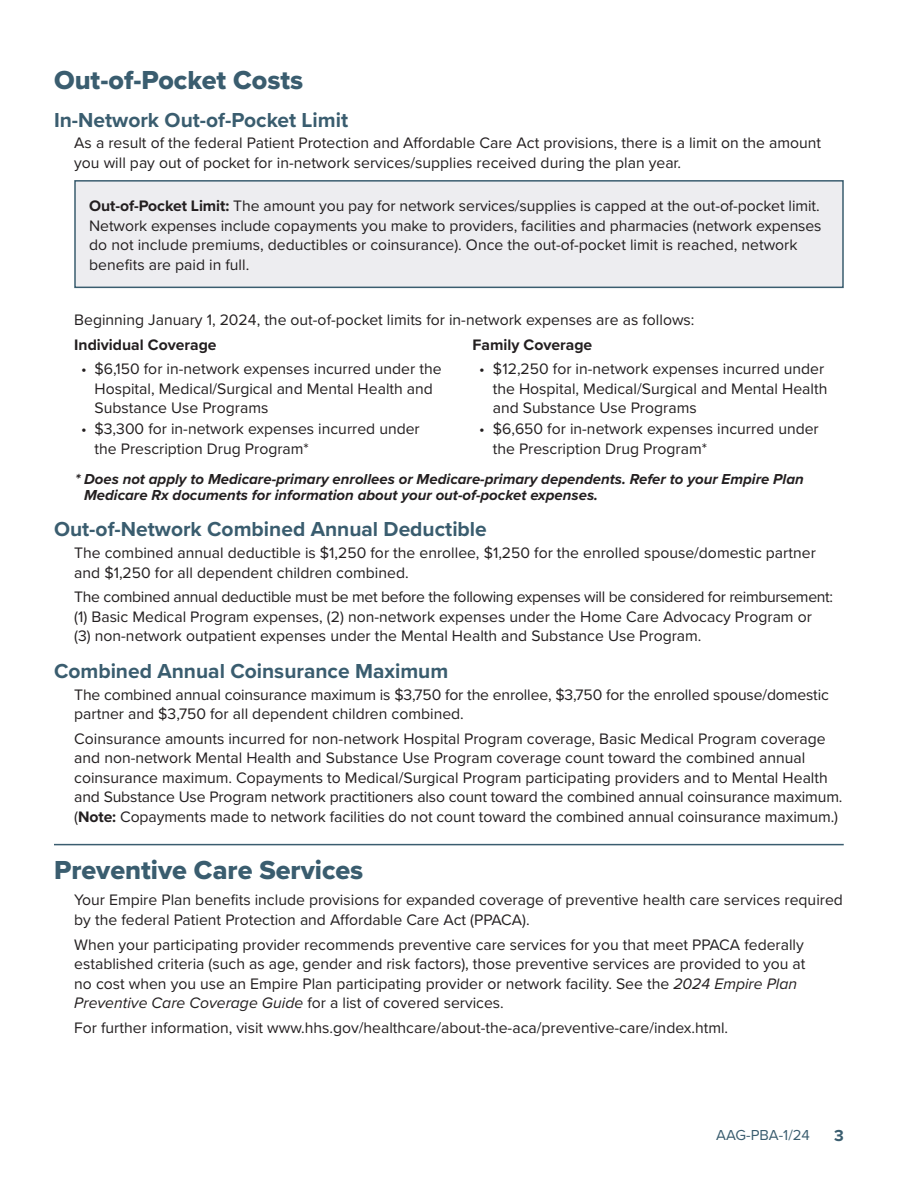
<style>
.page{position:relative;width:918px;height:1188px;background:#fff}
.page>*{position:absolute;margin:0;border:0;box-sizing:border-box;transform-origin:0 0}
._2024_AAG_Main_Head_Line_Above_18_21{font:27px "Proxima Nova Extrabld";color:#3a5d6f}
._2024_AAG_Main_Heads{font:27px "Proxima Nova Extrabld";color:#3a5d6f}
._2024_AAG_Secondary_Heads_14_16{font:700 21px "Proxima Nova";color:#3a5d6f}
.t1{font:700 16.5px "Proxima Nova";color:#3a5d6f}
._2024_AAG_body_10_5_13{font:15.75px/19.5px "Proxima Nova";color:#231f20}
._2024_AAG_body_bullet_10_5_13_two_columns{font:15.75px/19.5px "Proxima Nova";color:#231f20}
._2024_AAG_Callout_body_10_5_13{font:15.75px/19.5px "Proxima Nova";letter-spacing:-.005em;color:#231f20}
._2024_AAG_body_above_callout_10_5_13{font:15.75px/19.5px "Proxima Nova";color:#231f20}
._2024_AAG_body_two_columns_10_5_13{font:700 15.75px "Proxima Nova";color:#231f20}
._2024_AAG_Footnote_10_11_single_column{font:italic 700 15px/16.5px "Proxima Nova";color:#231f20}
.t2{font:15px "Proxima Nova";color:#3a5d6f}
.s1{font-weight:700}
.s2{font-style:italic}
</style>
<div class="page">
<hr style="left:54px;top:844px;width:790px;height:1px;background:#3a5d6f">
<div style="left:75px;top:181px;width:768px;height:106px;background:#ededf0"></div>
<div style="left:74px;top:180px;width:770px;height:108px;border:2px solid #3a5d6f"></div>
<p class="_2024_AAG_Main_Heads" style="left:54px;top:60px;width:251px">Out-of-Pocket Costs</p>
<p class="_2024_AAG_Secondary_Heads_14_16" style="left:54px;top:104px;width:296px">In-Network Out-of-Pocket Limit</p>
<p class="_2024_AAG_body_above_callout_10_5_13" style="left:74px;top:133px;width:748px">As a result of the federal Patient Protection and Affordable Care Act provisions, there is a limit on the amount you will pay out of pocket for in-network services/supplies received during the plan year.</p>
<p class="_2024_AAG_Callout_body_10_5_13" style="left:89px;top:195px;width:734px"><span class="s1">Out-of-Pocket Limit:</span> The amount you pay for network services/supplies is capped at the out-of-pocket limit.<br>Network expenses include copayments you make to providers, facilities and pharmacies (network expenses do not include premiums, deductibles or coinsurance). Once the out-of-pocket limit is reached, network benefits are paid in full.</p>
<p class="_2024_AAG_body_10_5_13" style="left:74px;top:309px;width:622px">Beginning January 1, 2024, the out-of-pocket limits for in-network expenses are as follows:</p>
<p class="_2024_AAG_body_two_columns_10_5_13" style="left:74px;top:333px;width:144px">Individual Coverage</p>
<p class="_2024_AAG_body_bullet_10_5_13_two_columns" style="left:94px;top:359px;width:349px;text-indent:-14px">• $6,150 for in-network expenses incurred under the<br>Hospital, Medical/Surgical and Mental Health and<br>Substance Use Programs</p>
<p class="_2024_AAG_body_bullet_10_5_13_two_columns" style="left:94px;top:418px;width:327px;text-indent:-14px">• $3,300 for in-network expenses incurred under the Prescription Drug Program*</p>
<p class="_2024_AAG_body_two_columns_10_5_13" style="left:472px;top:333px;width:121px">Family Coverage</p>
<p class="_2024_AAG_body_bullet_10_5_13_two_columns" style="left:493px;top:359px;width:336px;text-indent:-14px">• $12,250 for in-network expenses incurred under the Hospital, Medical/Surgical and Mental Health and Substance Use Programs</p>
<p class="_2024_AAG_body_bullet_10_5_13_two_columns" style="left:493px;top:418px;width:328px;text-indent:-14px">• $6,650 for in-network expenses incurred under the Prescription Drug Program*</p>
<p class="_2024_AAG_Footnote_10_11_single_column" style="left:84px;top:470px;width:721px;text-indent:-9px">* Does not apply to Medicare-primary enrollees or Medicare-primary dependents. Refer to your Empire Plan<br>Medicare Rx documents for information about your out-of-pocket expenses.</p>
<p class="_2024_AAG_Secondary_Heads_14_16" style="left:54px;top:514px;width:434px">Out-of-Network Combined Annual Deductible</p>
<p class="_2024_AAG_body_10_5_13" style="left:74px;top:542px;width:743px">The combined annual deductible is $1,250 for the enrollee, $1,250 for the enrolled spouse/domestic partner and $1,250 for all dependent children combined.</p>
<p class="_2024_AAG_body_10_5_13" style="left:74px;top:587px;width:760px">The combined annual deductible must be met before the following expenses will be considered for reimbursement: (1) Basic Medical Program expenses, (2) non-network expenses under the Home Care Advocacy Program or<br>(3) non-network outpatient expenses under the Mental Health and Substance Use Program.</p>
<p class="_2024_AAG_Secondary_Heads_14_16" style="left:54px;top:655px;width:396px">Combined Annual Coinsurance Maximum</p>
<p class="_2024_AAG_body_10_5_13" style="left:74px;top:684px;width:756px">The combined annual coinsurance maximum is $3,750 for the enrollee, $3,750 for the enrolled spouse/domestic partner and $3,750 for all dependent children combined.</p>
<p class="_2024_AAG_body_10_5_13" style="left:74px;top:728px;width:770px">Coinsurance amounts incurred for non-network Hospital Program coverage, Basic Medical Program coverage and non-network Mental Health and Substance Use Program coverage count toward the combined annual coinsurance maximum. Copayments to Medical/Surgical Program participating providers and to Mental Health and Substance Use Program network practitioners also count toward the combined annual coinsurance maximum. (<span class="s1">Note:</span> Copayments made to network facilities do not count toward the combined annual coinsurance maximum.)</p>
<p class="_2024_AAG_Main_Head_Line_Above_18_21" style="left:54px;top:850px;width:311px">Preventive Care Services</p>
<p class="_2024_AAG_body_10_5_13" style="left:74px;top:890px;width:770px">Your Empire Plan benefits include provisions for expanded coverage of preventive health care services required by the federal Patient Protection and Affordable Care Act (PPACA).</p>
<p class="_2024_AAG_body_10_5_13" style="left:74px;top:934px;width:733px">When your participating provider recommends preventive care services for you that meet PPACA federally established criteria (such as age, gender and risk factors), those preventive services are provided to you at no cost when you use an Empire Plan participating provider or network facility. See the <span class="s2">2024 Empire Plan Preventive Care Coverage Guide</span> for a list of covered services.</p>
<p class="_2024_AAG_body_10_5_13" style="left:74px;top:1017px;width:655px">For further information, visit www.hhs.gov/healthcare/about-the-aca/preventive-care/index.html.</p>
<p class="t2" style="left:716px;top:1124px;width:95px">AAG-PBA-1/24</p>
<p class="t1" style="left:834px;top:1123px;width:11px">3</p>
</div>
